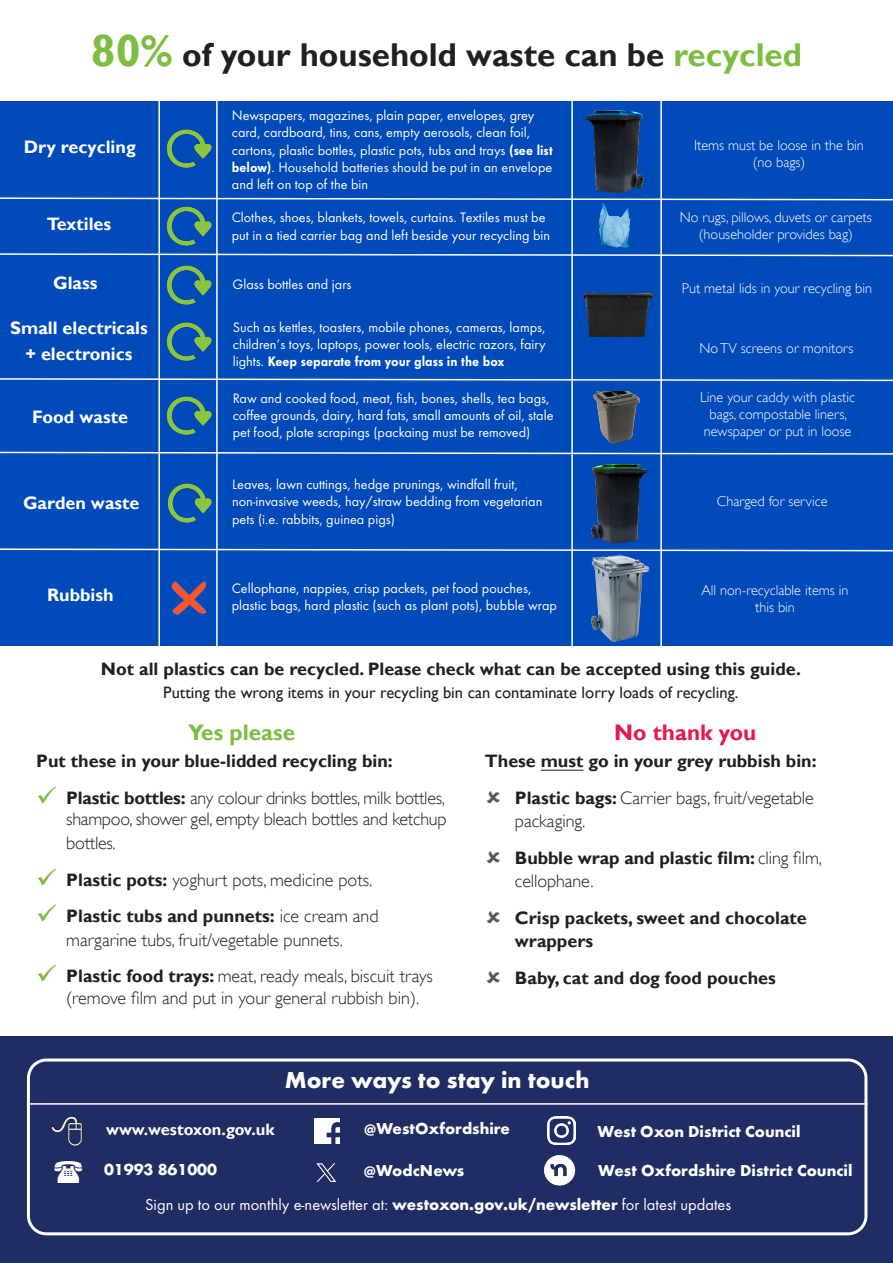
<style>
.page{position:relative;width:893px;height:1263px;background:#fff}
.page>*{position:absolute;margin:0;border:0;box-sizing:border-box;transform-origin:0 0}
.t1{font:700 33px "Gill Sans";color:#231f20}
.t2{font:700 24px "Futura EF";color:#fff}
.t3{font:700 22.5px "Gill Sans";color:#e7174f}
.t4{font:700 22.5px "Gill Sans";color:#7dbd41}
.t5{font:300 18px/21.6px "Gill Sans";color:#231f20}
.t6{font:700 18px/23.4px "Gill Sans";color:#231f20}
.t7{font:700 18px "Gill Sans";color:#fff}
.t8{font:700 16.5px "Futura EF";color:#fff}
.t9{font:16.5px "Futura EF";color:#fff}
.t10{font:16.5px "Gill Sans";color:#231f20}
.t11{font:700 16.5px "Gill Sans";color:#fff}
.t12{font:14.25px/17.1px "Futura EF";color:#fff}
.t13{font:300 14.25px/17.1px "Gill Sans";color:#fff;text-align:center}
.s1{font-size:45px;color:#7dbd41}
.s2{color:#7dbd41}
.s3{font-family:"Futura EFCE";font-weight:800}
.s4{font-weight:700}
.s5{font-weight:300}
</style>
<div class="page">
<div style="left:0;top:1037px;width:893px;height:226px;background:#202c64"></div>
<div style="left:27px;top:1058px;width:840px;height:177px;border:3px solid #fff;border-radius:18px"></div>
<img style="left:316px;top:1163px;width:21px;height:19px">
<img style="left:315px;top:1118px;width:25px;height:26px">
<img style="left:547px;top:1116px;width:28px;height:28px">
<hr style="left:29px;top:1103px;width:838px;height:2px;background:#fff">
<div style="left:0;top:101px;width:893px;height:545px;background:#004aba"></div>
<hr style="left:158px;top:92px;width:2px;height:558px;background:#fff">
<hr style="left:216px;top:99px;width:2px;height:549px;background:#fff">
<img style="left:166px;top:129px;width:46px;height:39px">
<img style="left:167px;top:483px;width:45px;height:40px">
<img style="left:166px;top:396px;width:46px;height:39px">
<img style="left:166px;top:322px;width:46px;height:39px">
<img style="left:166px;top:265px;width:46px;height:40px">
<img style="left:166px;top:206px;width:46px;height:40px">
<img style="left:171px;top:581px;width:34px;height:34px">
<hr style="left:571px;top:100px;width:2px;height:549px;background:#fff">
<hr style="left:660px;top:97px;width:2px;height:549px;background:#fff">
<svg style="left:0;top:253px;width:893px;height:4px"></svg>
<svg style="left:0;top:377px;width:893px;height:5px"></svg>
<svg style="left:0;top:451px;width:893px;height:4px"></svg>
<svg style="left:0;top:548px;width:893px;height:4px"></svg>
<img style="left:544px;top:1155px;width:31px;height:31px">
<hr style="left:541px;top:770px;width:42px;height:1px;background:#231f20">
<svg style="left:0;top:197px;width:893px;height:4px"></svg>
<img style="left:584px;top:292px;width:70px;height:45px">
<img style="left:591px;top:554px;width:58px;height:88px">
<img style="left:586px;top:110px;width:58px;height:84px">
<img style="left:591px;top:464px;width:56px;height:80px">
<img style="left:593px;top:391px;width:48px;height:53px">
<img style="left:597px;top:200px;width:37px;height:54px">
<p class="t1" style="left:91px;top:35px;width:713px"><span class="s1">80%</span> of your household waste can be <span class="s2">recycled</span></p>
<p class="t7" style="left:24px;top:136px;width:114px">Dry recycling</p>
<p class="t12" style="left:232px;top:107px;width:322px">Newspapers, magazines, plain paper, envelopes, grey card, cardboard, tins, cans, empty aerosols, clean foil, cartons, plastic bottles, plastic pots, tubs and trays <span class="s3">(see list below)</span>. Household batteries should be put in an envelope and left on top of the bin</p>
<p class="t7" style="left:47px;top:213px;width:66px">Textiles</p>
<p class="t12" style="left:232px;top:208px;width:320px;line-height:18px">Clothes, shoes, blankets, towels, curtains. Textiles must be put in a tied carrier bag and left beside your recycling bin</p>
<p class="t7" style="left:53px;top:272px;width:46px">Glass</p>
<p class="t7" style="left:10px;top:317px;width:139px">Small electricals</p>
<p class="t7" style="left:26px;top:343px;width:108px">+ electronics</p>
<p class="t7" style="left:32px;top:406px;width:97px">Food waste</p>
<p class="t7" style="left:23px;top:492px;width:118px">Garden waste</p>
<p class="t7" style="left:47px;top:584px;width:68px">Rubbish</p>
<p class="t12" style="left:233px;top:275px;width:120px">Glass bottles and jars</p>
<p class="t12" style="left:233px;top:319px;width:314px;text-align:justify">Such as kettles, toasters, mobile phones, cameras, lamps, children‘s toys, laptops, power tools, electric razors, fairy lights. <span class="s3">Keep separate from your glass in the box</span></p>
<p class="t12" style="left:233px;top:390px;width:318px">Raw and cooked food, meat, fish, bones, shells, tea bags,</p>
<p class="t12" style="left:233px;top:407px;width:322px">coffee grounds, dairy, hard fats, small amounts of oil, stale pet food, plate scrapings (packaing must be removed)</p>
<p class="t12" style="left:232px;top:476px;width:287px">Leaves, lawn cuttings, hedge prunings, windfall fruit,</p>
<p class="t12" style="left:232px;top:493px;width:312px">non-invasive weeds, hay/straw bedding from vegetarian pets (i.e. rabbits, guinea pigs)</p>
<p class="t12" style="left:232px;top:579px;width:327px">Cellophane, nappies, crisp packets, pet food pouches, plastic bags, hard plastic (such as plant pots), bubble wrap</p>
<p class="t13" style="left:694px;top:136px;width:171px">Items must be loose in the bin</p>
<p class="t13" style="left:753px;top:153px;width:54px">(no bags)</p>
<p class="t13" style="left:680px;top:209px;width:193px">No rugs, pillows, duvets or carpets</p>
<p class="t13" style="left:699px;top:226px;width:155px">(householder provides bag)</p>
<p class="t13" style="left:682px;top:280px;width:192px">Put metal lids in your recycling bin</p>
<p class="t13" style="left:700px;top:340px;width:155px">No TV screens or monitors</p>
<p class="t13" style="left:700px;top:389px;width:156px">Line your caddy with plastic bags, compostable liners, newspaper or put in loose</p>
<p class="t13" style="left:717px;top:493px;width:112px">Charged for service</p>
<p class="t13" style="left:701px;top:582px;width:149px">All non-recyclable items in this bin</p>
<p class="t6" style="left:101px;top:658px;width:701px">Not all plastics can be recycled. Please check what can be accepted using this guide.</p>
<p class="t10" style="left:163px;top:683px;width:577px">Putting the wrong items in your recycling bin can contaminate lorry loads of recycling.</p>
<p class="t4" style="left:188px;top:718px;width:108px">Yes please</p>
<p class="t6" style="left:36px;top:750px;width:358px">Put these in your blue-lidded recycling bin:</p>
<p class="t5" style="left:36px;top:787px;width:412px;text-align:right"><span class="s2">✓</span> <span class="s4">Plastic bottles:</span> any colour drinks bottles, milk bottles, shampoo, shower gel, empty bleach bottles and ketchup</p>
<p class="t5" style="left:66px;top:832px;width:51px">bottles.</p>
<p class="t5" style="left:36px;top:868px;width:338px"><span class="s2">✓</span> <span class="s4">Plastic pots:</span> yoghurt pots, medicine pots.</p>
<p class="t5" style="left:36px;top:904px;width:344px;line-height:23.4px;text-align:center"><span class="s2">✓</span> <span class="s4">Plastic tubs and punnets:</span> ice cream and margarine tubs, fruit/vegetable punnets.</p>
<p class="t5" style="left:66px;top:965px;width:368px;text-indent:-30px"><span class="s2">✓</span> <span class="s4">Plastic food trays:</span> meat, ready meals, biscuit trays (remove film and put in your general rubbish bin).</p>
<p class="t3" style="left:614px;top:718px;width:143px">No thank you</p>
<p class="t6" style="left:485px;top:750px;width:333px">These must go in your grey rubbish bin:</p>
<p class="t5" style="left:515px;top:786px;width:300px;line-height:23.4px"><span class="s4">Plastic bags:</span> Carrier bags, fruit/vegetable packaging.</p>
<p class="t6" style="left:515px;top:847px;width:309px">Bubble wrap and plastic film: <span class="s5">cling film, cellophane.</span></p>
<p class="t6" style="left:515px;top:907px;width:293px">Crisp packets, sweet and chocolate wrappers</p>
<p class="t6" style="left:515px;top:967px;width:262px">Baby, cat and dog food pouches</p>
<p class="t2" style="left:285px;top:1066px;width:306px">More ways to stay in touch</p>
<p class="t11" style="left:106px;top:1119px;width:170px">www.westoxon.gov.uk</p>
<p class="t8" style="left:104px;top:1159px;width:115px">01993 861000</p>
<p class="t8" style="left:364px;top:1119px;width:147px">@WestOxfordshire</p>
<p class="t8" style="left:364px;top:1160px;width:102px">@WodcNews</p>
<p class="t8" style="left:597px;top:1121px;width:205px">West Oxon District Council</p>
<p class="t8" style="left:598px;top:1161px;width:256px">West Oxfordshire District Council</p>
<p class="t9" style="left:145px;top:1195px;width:588px">Sign up to our monthly e-newsletter at: <span class="s4">westoxon.gov.uk/newsletter</span> for latest updates</p>
</div>
